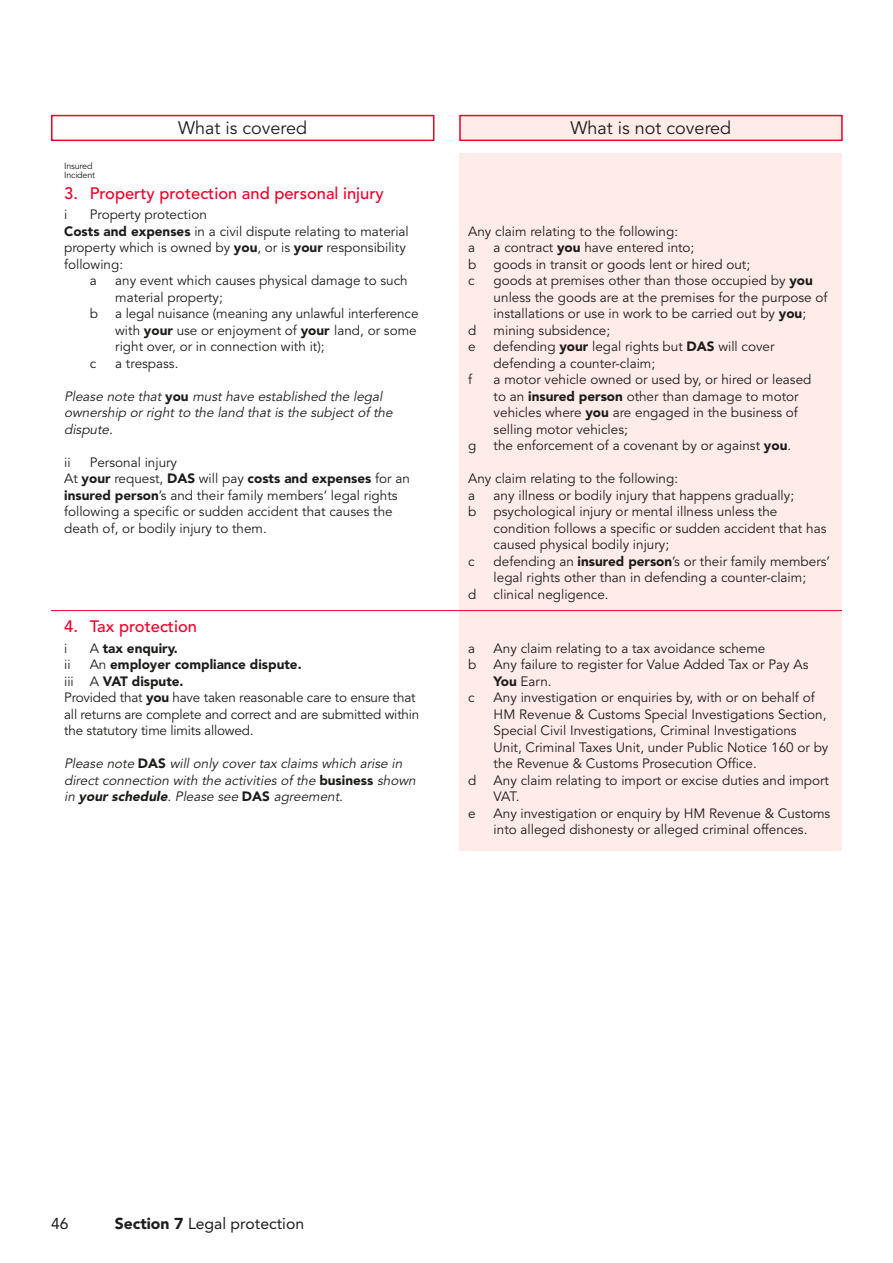
<style>
.page{position:relative;width:893px;height:1263px;background:#fff}
.page>*{position:absolute;margin:0;border:0;box-sizing:border-box;transform-origin:0 0}
.t1{font:18px "Avenir";color:#1d1d1b}
.t2{font:500 16.5px "Avenir";color:#ef0027}
.t3{font:15.75px "Avenir";color:#1d1d1b}
.t4{font:13.5px/16.5px "Avenir";color:#1d1d1b}
.t5{font:italic 13.5px/16.5px "Avenir";color:#1d1d1b}
.t6{font:900 13.5px "Avenir";color:#1d1d1b}
.t7{font:9px/9px "Avenir";letter-spacing:-.02em;color:#1d1d1b}
.s1{font-weight:900}
.s2{font-weight:900;font-style:normal}
.s3{font-weight:400}
</style>
<div class="page">
<div style="left:51px;top:115px;width:383px;height:26px;border:2px solid #ef0027"></div>
<div style="left:460px;top:116px;width:382px;height:24px;background:#ffebe8"></div>
<div style="left:459px;top:115px;width:384px;height:26px;border:2px solid #ef0027"></div>
<div style="left:460px;top:153px;width:382px;height:698px;background:#ffebe8"></div>
<hr style="left:51px;top:610px;width:791px;height:1px;background:#ef0027">
<h1 class="t1" style="left:178px;top:118px;width:131px">What is covered</h1>
<h1 class="t1" style="left:571px;top:118px;width:162px">What is not covered</h1>
<p class="t7" style="left:64px;top:161px;width:33px">Insured<br>Incident</p>
<p class="t2" style="left:64px;top:183px;width:321px">3. Property protection and personal injury</p>
<p class="t4" style="left:64px;top:207px;width:5px">i</p>
<p class="t4" style="left:90px;top:207px;width:119px">Property protection</p>
<p class="t4" style="left:64px;top:223px;width:346px"><span class="s1">Costs and expenses</span> in a civil dispute relating to material</p>
<p class="t4" style="left:64px;top:240px;width:343px">property which is owned by <span class="s1">you</span>, or is <span class="s1">your</span> responsibility</p>
<p class="t4" style="left:64px;top:256px;width:60px">following:</p>
<p class="t4" style="left:90px;top:273px;width:9px">a</p>
<p class="t4" style="left:115px;top:273px;width:294px">any event which causes physical damage to such material property;</p>
<p class="t4" style="left:90px;top:306px;width:10px">b</p>
<p class="t4" style="left:115px;top:306px;width:305px">a legal nuisance (meaning any unlawful interference with <span class="s1">your</span> use or enjoyment of <span class="s1">your</span> land, or some right over, or in connection with it);</p>
<p class="t4" style="left:90px;top:355px;width:8px">c</p>
<p class="t4" style="left:115px;top:355px;width:65px">a trespass.</p>
<p class="t5" style="left:64px;top:388px;width:333px">Please note that <span class="s2">y o u</span> must have established the legal ownership or right to the land that is the subject of the dispute.</p>
<p class="t4" style="left:64px;top:454px;width:8px">ii</p>
<p class="t4" style="left:64px;top:454px;width:347px;text-indent:26px">Personal injury<br>At <span class="s1">your</span> request, <span class="s1">DAS</span> will pay <span class="s1">costs and expenses</span> for an <span class="s1">insured person</span>’s and their family members’ legal rights following a specific or sudden accident that causes the death of, or bodily injury to them.</p>
<p class="t2" style="left:64px;top:617px;width:134px">4. Tax protection</p>
<p class="t4" style="left:64px;top:640px;width:5px">i</p>
<p class="t6" style="left:90px;top:640px;width:90px"><span class="s3">A</span> tax enquiry.</p>
<p class="t4" style="left:64px;top:657px;width:8px">ii</p>
<p class="t4" style="left:64px;top:657px;width:357px;text-indent:26px">An <span class="s1">employer compliance dispute.<br></span>iii A <span class="s1">VAT dispute.<br></span>Provided that <span class="s1">you</span> have taken reasonable care to ensure that all returns are complete and correct and are submitted within the statutory time limits allowed.</p>
<p class="t5" style="left:64px;top:756px;width:356px">Please note <span class="s2">D AS</span> will only cover tax claims which arise in direct connection with the activities of the <span class="s2">b u s i n e s s</span> shown in <span class="s1">your schedule</span>. Please see <span class="s2">DAS</span> agreement.</p>
<p class="t4" style="left:468px;top:223px;width:211px">Any claim relating to the following: a</p>
<p class="t4" style="left:494px;top:240px;width:202px">a contract <span class="s1">you</span> have entered into;</p>
<p class="t4" style="left:468px;top:256px;width:10px">b</p>
<p class="t4" style="left:494px;top:256px;width:258px">goods in transit or goods lent or hired out;</p>
<p class="t4" style="left:468px;top:273px;width:8px">c</p>
<p class="t4" style="left:494px;top:273px;width:335px">goods at premises other than those occupied by <span class="s1">you </span>unless the goods are at the premises for the purpose of installations or use in work to be carried out by <span class="s1">you</span>;</p>
<p class="t4" style="left:468px;top:322px;width:10px">d</p>
<p class="t4" style="left:494px;top:322px;width:118px">mining subsidence;</p>
<p class="t4" style="left:468px;top:339px;width:9px">e</p>
<p class="t4" style="left:494px;top:339px;width:282px">defending <span class="s1">your</span> legal rights but <span class="s1">DAS</span> will cover defending a counter-claim;</p>
<p class="t4" style="left:468px;top:372px;width:5px">f</p>
<p class="t4" style="left:494px;top:372px;width:319px">a motor vehicle owned or used by, or hired or leased to an <span class="s1">insured person</span> other than damage to motor vehicles where <span class="s1">you</span> are engaged in the business of selling motor vehicles;</p>
<p class="t4" style="left:468px;top:438px;width:10px">g</p>
<p class="t4" style="left:494px;top:438px;width:299px">the enforcement of a covenant by or against <span class="s1">you</span>.</p>
<p class="t4" style="left:468px;top:471px;width:211px">Any claim relating to the following: a</p>
<p class="t4" style="left:494px;top:487px;width:302px">any illness or bodily injury that happens gradually;</p>
<p class="t4" style="left:468px;top:504px;width:10px">b</p>
<p class="t4" style="left:494px;top:504px;width:334px">psychological injury or mental illness unless the condition follows a specific or sudden accident that has caused physical bodily injury;</p>
<p class="t4" style="left:468px;top:553px;width:8px">c</p>
<p class="t4" style="left:494px;top:553px;width:338px">defending an <span class="s1">insured person</span>’s or their family members’ legal rights other than in defending a counter-claim;</p>
<p class="t4" style="left:468px;top:586px;width:10px">d</p>
<p class="t4" style="left:494px;top:586px;width:117px">clinical negligence.</p>
<p class="t4" style="left:468px;top:640px;width:9px">a</p>
<p class="t4" style="left:494px;top:640px;width:273px">Any claim relating to a tax avoidance scheme</p>
<p class="t4" style="left:468px;top:656px;width:10px">b</p>
<p class="t4" style="left:494px;top:656px;width:316px">Any failure to register for Value Added Tax or Pay As<br><span class="s1">You</span> Earn.</p>
<p class="t4" style="left:468px;top:689px;width:8px">c</p>
<p class="t4" style="left:494px;top:689px;width:336px">Any investigation or enquiries by, with or on behalf of HM Revenue &amp; Customs Special Investigations Section, Special Civil Investigations, Criminal Investigations<br>Unit, Criminal Taxes Unit, under Public Notice 160 or by the Revenue &amp; Customs Prosecution Office.</p>
<p class="t4" style="left:468px;top:772px;width:10px">d</p>
<p class="t4" style="left:494px;top:772px;width:337px">Any claim relating to import or excise duties and import<br>VAT.</p>
<p class="t4" style="left:468px;top:805px;width:9px">e</p>
<p class="t4" style="left:494px;top:805px;width:338px">Any investigation or enquiry by HM Revenue &amp; Customs into alleged dishonesty or alleged criminal offences.</p>
<p class="t3" style="left:51px;top:1214px;width:19px">46</p>
<p class="t3" style="left:115px;top:1214px;width:191px"><span class="s1">Section 7</span> Legal protection</p>
</div>
